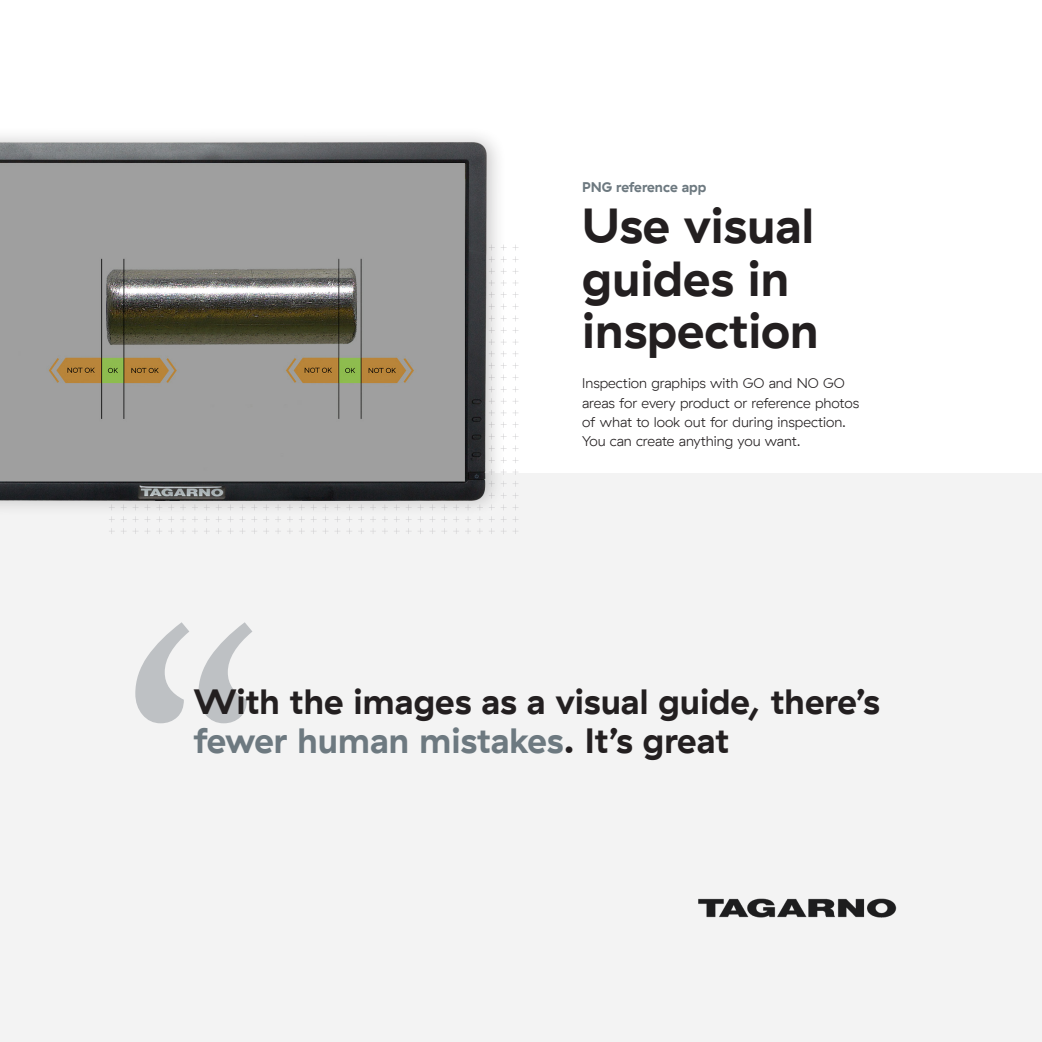
<style>
.page{position:relative;width:1042px;height:1042px;background:#fff}
.page>*{position:absolute;margin:0;border:0;box-sizing:border-box;transform-origin:0 0}
.t1{font:700 350px "Constantia";color:#bec1c4}
.t2{font:700 49px/52.5px "GT Haptik";color:#231f20}
.Citat{font:700 35px/38.5px "GT Haptik";color:#231f20}
.t3{font:300 14px/19.2px "GT Haptik";color:#231f20}
.Tag{font:700 14px "GT Haptik";color:#6d7980}
.s1{color:#6d7980}
</style>
<div class="page">
<div style="left:0;top:474px;width:1042px;height:568px;background:#f3f3f3"></div>
<img style="left:698px;top:898px;width:199px;height:20px">
<svg style="left:133px;top:517px;width:17px;height:5px"></svg>
<svg style="left:133px;top:528px;width:17px;height:6px"></svg>
<svg style="left:180px;top:528px;width:6px;height:6px"></svg>
<svg style="left:192px;top:528px;width:6px;height:6px"></svg>
<svg style="left:275px;top:528px;width:6px;height:6px"></svg>
<svg style="left:287px;top:528px;width:6px;height:6px"></svg>
<svg style="left:370px;top:528px;width:6px;height:6px"></svg>
<svg style="left:382px;top:528px;width:6px;height:6px"></svg>
<svg style="left:465px;top:528px;width:6px;height:6px"></svg>
<svg style="left:406px;top:517px;width:17px;height:5px"></svg>
<svg style="left:406px;top:528px;width:17px;height:6px"></svg>
<svg style="left:477px;top:528px;width:6px;height:6px"></svg>
<svg style="left:513px;top:363px;width:5px;height:17px"></svg>
<svg style="left:507px;top:469px;width:11px;height:6px"></svg>
<svg style="left:501px;top:516px;width:17px;height:6px"></svg>
<svg style="left:501px;top:528px;width:17px;height:6px"></svg>
<svg style="left:513px;top:280px;width:5px;height:6px"></svg>
<div style="left:0;top:126px;width:507px;height:391px;background:#231f20;opacity:.25"></div>
<img style="left:0;top:139px;width:494px;height:362px">
<p class="Tag" style="left:582px;top:179px;width:126px">PNG reference app</p>
<h1 class="t2" style="left:582px;top:200px;width:238px">Use visual guides in inspection</h1>
<p class="t3" style="left:582px;top:374px;width:278px">Inspection graphips with GO and NO GO areas for every product or reference photos of what to look out for during inspection.<br>You can create anything you want.</p>
<p class="t1" style="left:124px;top:522px;width:140px">“</p>
<p class="Citat" style="left:193px;top:683px;width:688px">With the images as a visual guide, there’s <span class="s1">fewer human mistakes</span>. It’s great</p>
</div>
